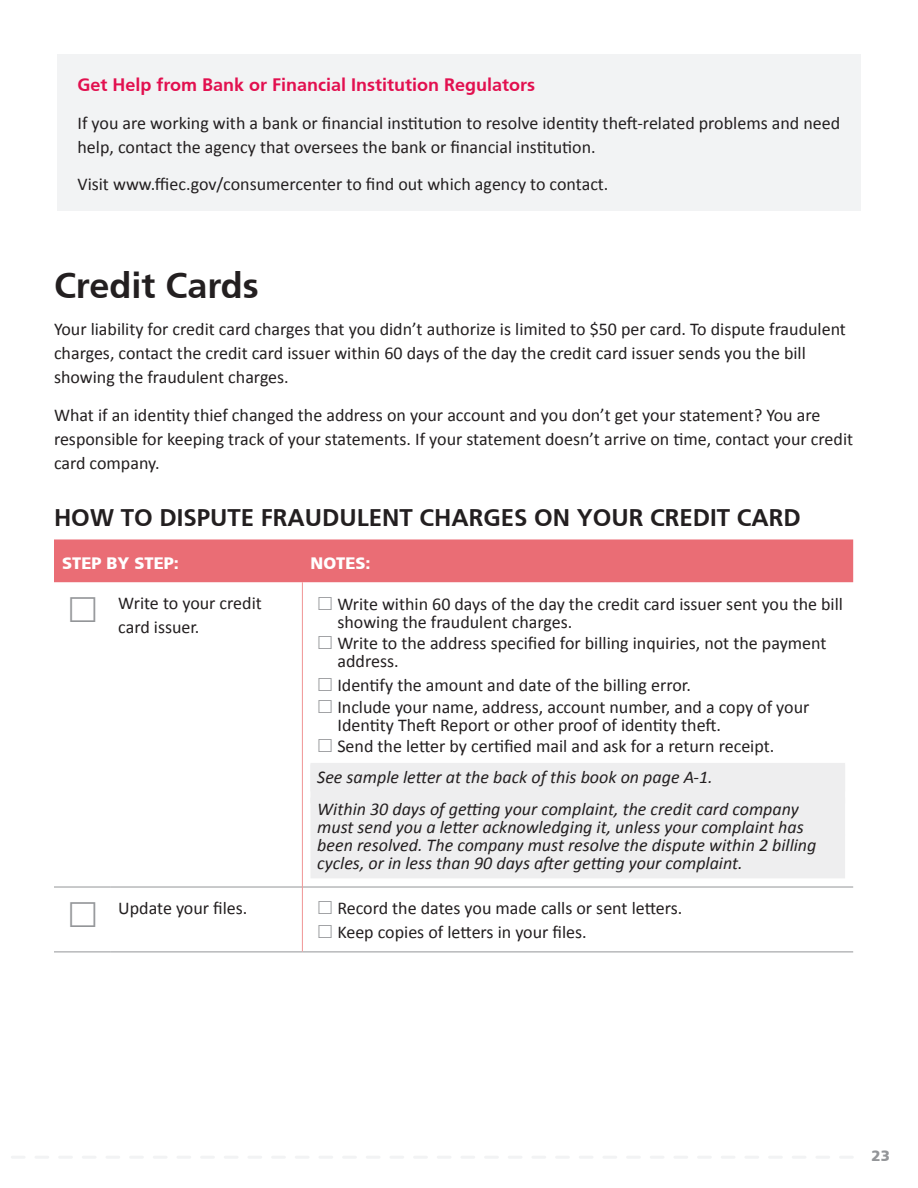
<style>
.page{position:relative;width:918px;height:1188px;background:#fff}
.page>*{position:absolute;margin:0;border:0;box-sizing:border-box;transform-origin:0 0}
.Title2{font:700 36px "Frutiger";color:#231f20}
.Title3{font:700 24px "Frutiger";color:#231f20}
.body{font:18px/24px "Calibri";color:#231f20}
.Table_Mini-check{font:18px/18px "Calibri";color:#231f20}
._5line_TableNote2_co{font:italic 18px/18px "Calibri";color:#231f20}
.Title_4{font:700 18px "Frutiger";color:#e2104f}
.Table_Body{font:18px/24px "Calibri";color:#231f20}
._3line_TableNote2{font:italic 18px "Calibri";color:#231f20}
.Table_Header{font:16.5px "Frutiger B Lack";color:#fff}
.t1{font:15px "Frutiger B Lack";color:#939598}
</style>
<div class="page">
<svg style="left:12px;top:1156px;width:840px;height:2px"></svg>
<div style="left:54px;top:539px;width:799px;height:43px;background:#ea6d75"></div>
<hr style="left:54px;top:887px;width:56px;height:1px;background:#939598">
<hr style="left:110px;top:887px;width:192px;height:1px;background:#939598">
<hr style="left:303px;top:887px;width:550px;height:1px;background:#939598">
<hr style="left:54px;top:952px;width:56px;height:1px;background:#939598">
<hr style="left:110px;top:952px;width:192px;height:1px;background:#939598">
<hr style="left:302px;top:952px;width:551px;height:1px;background:#939598">
<hr style="left:302px;top:582px;width:1px;height:305px;background:#f09494">
<hr style="left:302px;top:887px;width:1px;height:65px;background:#f09494">
<div style="left:310px;top:764px;width:535px;height:39px;background:#eeeeef"></div>
<div style="left:310px;top:763px;width:535px;height:28px;background:#eeeeef"></div>
<div style="left:310px;top:798px;width:535px;height:37px;background:#eeeeef"></div>
<div style="left:310px;top:835px;width:535px;height:43px;background:#eeeeef"></div>
<div style="left:57px;top:54px;width:804px;height:156px;background:#f2f3f4"></div>
<p class="Title_4" style="left:77px;top:74px;width:459px">Get Help from Bank or Financial Institution Regulators</p>
<p class="body" style="left:77px;top:111px;width:764px">If you are working with a bank or financial institution to resolve identity theft-related problems and need help, contact the agency that oversees the bank or financial institution.</p>
<p class="body" style="left:77px;top:172px;width:533px">Visit www.ffiec.gov/consumercenter to find out which agency to contact.</p>
<p class="Title2" style="left:54px;top:264px;width:206px">Credit Cards</p>
<p class="body" style="left:54px;top:318px;width:794px">Your liability for credit card charges that you didn’t authorize is limited to $50 per card. To dispute fraudulent charges, contact the credit card issuer within 60 days of the day the credit card issuer sends you the bill showing the fraudulent charges.</p>
<p class="body" style="left:54px;top:403px;width:801px">What if an identity thief changed the address on your account and you don’t get your statement? You are responsible for keeping track of your statements. If your statement doesn’t arrive on time, contact your credit card company.</p>
<p class="Title3" style="left:54px;top:504px;width:748px">HOW TO DISPUTE FRAUDULENT CHARGES ON YOUR CREDIT CARD</p>
<p class="Table_Header" style="left:62px;top:553px;width:118px">STEP BY STEP:</p>
<p class="Table_Header" style="left:310px;top:553px;width:62px">NOTES:</p>
<p class="Table_Body" style="left:118px;top:591px;width:145px">Write to your credit card issuer.</p>
<p class="Table_Mini-check" style="left:337px;top:595px;width:507px">Write within 60 days of the day the credit card issuer sent you the bill showing the fraudulent charges.</p>
<p class="Table_Mini-check" style="left:337px;top:634px;width:491px">Write to the address specified for billing inquiries, not the payment address.</p>
<p class="Table_Mini-check" style="left:337px;top:676px;width:355px">Identify the amount and date of the billing error.</p>
<p class="Table_Mini-check" style="left:337px;top:698px;width:474px">Include your name, address, account number, and a copy of your<br>Identity Theft Report or other proof of identity theft.</p>
<p class="Table_Mini-check" style="left:337px;top:737px;width:439px">Send the letter by certified mail and ask for a return receipt.</p>
<p class="_3line_TableNote2" style="left:317px;top:765px;width:397px">See sample letter at the back of this book on page A-1.</p>
<p class="_5line_TableNote2_co" style="left:317px;top:799px;width:501px">Within 30 days of getting your complaint, the credit card company must send you a letter acknowledging it, unless your complaint has been resolved. The company must resolve the dispute within 2 billing cycles, or in less than 90 days after getting your complaint.</p>
<p class="Table_Body" style="left:118px;top:896px;width:131px">Update your files.</p>
<p class="Table_Mini-check" style="left:337px;top:899px;width:347px">Record the dates you made calls or sent letters.</p>
<p class="Table_Mini-check" style="left:337px;top:923px;width:251px">Keep copies of letters in your files.</p>
<p class="t1" style="left:872px;top:1147px;width:20px">23</p>
</div>
